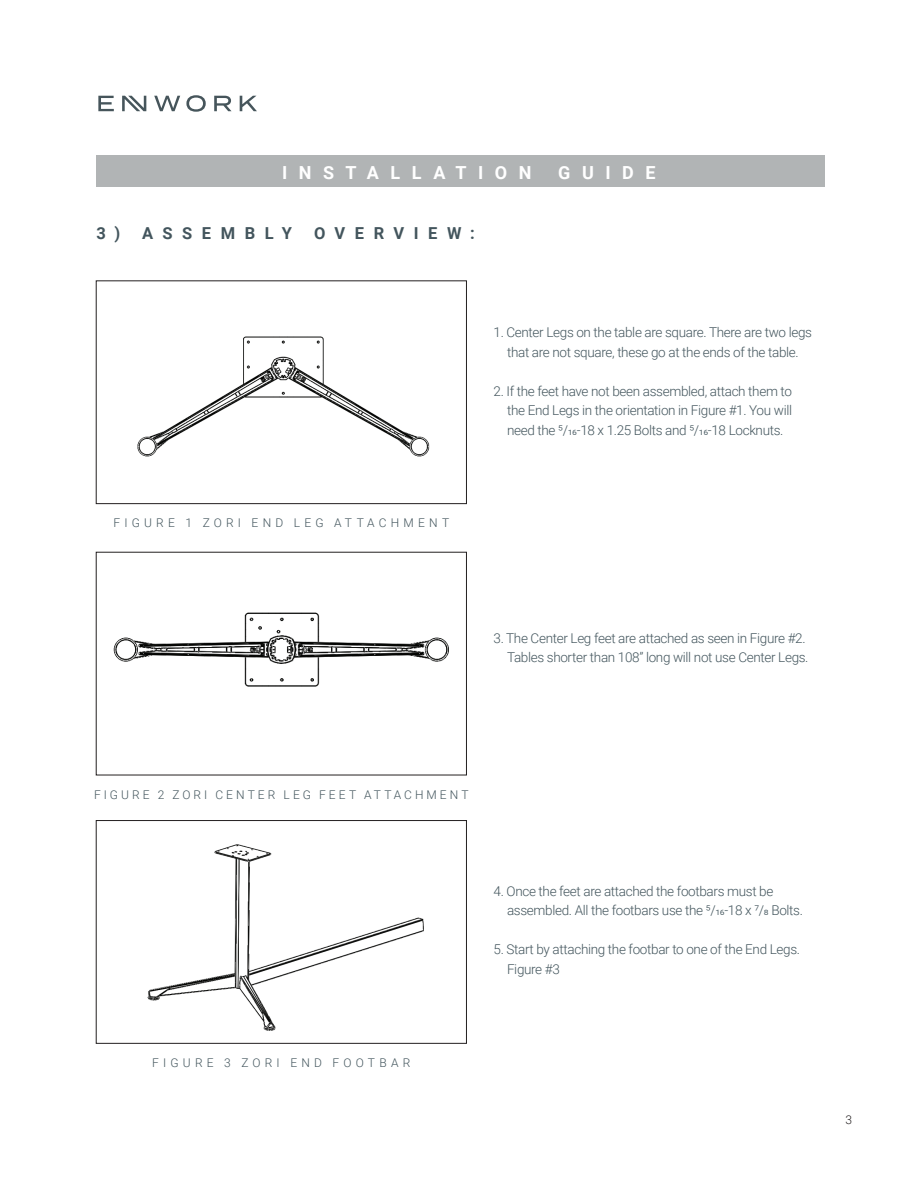
<style>
.page{position:relative;width:918px;height:1188px;background:#fff}
.page>*{position:absolute;margin:0;border:0;box-sizing:border-box;transform-origin:0 0}
.t1{font:700 18px "Roboto";letter-spacing:.64em;color:#fff}
.t2{font:700 16.5px "Roboto";letter-spacing:.575em;color:#43555d}
.t3{font:300 13.5px/19.5px "Roboto";letter-spacing:-.025em;color:#43555d}
.t4{font:300 12px "Roboto";letter-spacing:.335em;color:#43555d}
.t5{font:300 12px "Roboto";letter-spacing:.25em;color:#43555d}
.t6{font:300 12px "Roboto";color:#231f20}
</style>
<div class="page">
<svg style="left:154px;top:96px;width:26px;height:15px"></svg>
<svg style="left:186px;top:95px;width:20px;height:17px"></svg>
<svg style="left:214px;top:96px;width:18px;height:15px"></svg>
<svg style="left:240px;top:96px;width:17px;height:15px"></svg>
<svg style="left:98px;top:96px;width:16px;height:15px"></svg>
<svg style="left:122px;top:96px;width:24px;height:15px"></svg>
<div style="left:96px;top:156px;width:728px;height:31px;background:#b1b4b5"></div>
<img style="left:137px;top:336px;width:293px;height:121px">
<div style="left:96px;top:281px;width:371px;height:223px;border:1px solid #231f20"></div>
<img style="left:113px;top:612px;width:336px;height:75px">
<img style="left:147px;top:844px;width:277px;height:187px">
<div style="left:96px;top:820px;width:371px;height:223px;border:1px solid #231f20"></div>
<h1 class="t1" style="left:282px;top:160px;width:251px">INSTALLATION</h1>
<h1 class="t1" style="left:558px;top:160px;width:99px">GUIDE</h1>
<p class="t2" style="left:96px;top:222px;width:197px">3) ASSEMBLY</p>
<p class="t2" style="left:314px;top:222px;width:162px">OVERVIEW:</p>
<p class="t4" style="left:113px;top:515px;width:337px">FIGURE 1 ZORI END LEG ATTACHMENT</p>
<p class="t3" style="left:494px;top:322px;width:320px;text-align:center">1. Center Legs on the table are square. There are two legs that are not square, these go at the ends of the table.</p>
<p class="t3" style="left:507px;top:381px;width:287px;text-align:justify;text-indent:-14px">2. If the feet have not been assembled, attach them to the End Legs in the orientation in Figure #1. You will need the 5/16-18 x 1.25 Bolts and 5/16-18 Locknuts.</p>
<p class="t3" style="left:494px;top:627px;width:316px;text-align:right">3. The Center Leg feet are attached as seen in Figure #2.<br>Tables shorter than 108” long will not use Center Legs.</p>
<p class="t5" style="left:94px;top:786px;width:376px">FIGURE 2 ZORI CENTER LEG FEET ATTACHMENT</p>
<p class="t4" style="left:152px;top:1054px;width:260px">FIGURE 3 ZORI END FOOTBAR</p>
<p class="t3" style="left:507px;top:881px;width:297px;text-indent:-14px">4. Once the feet are attached the footbars must be assembled. All the footbars use the 5/16-18 x 7/8 Bolts.</p>
<p class="t3" style="left:507px;top:939px;width:295px;text-indent:-14px">5. Start by attaching the footbar to one of the End Legs.<br>Figure #3</p>
<p class="t6" style="left:846px;top:1111px;width:8px">3</p>
</div>
